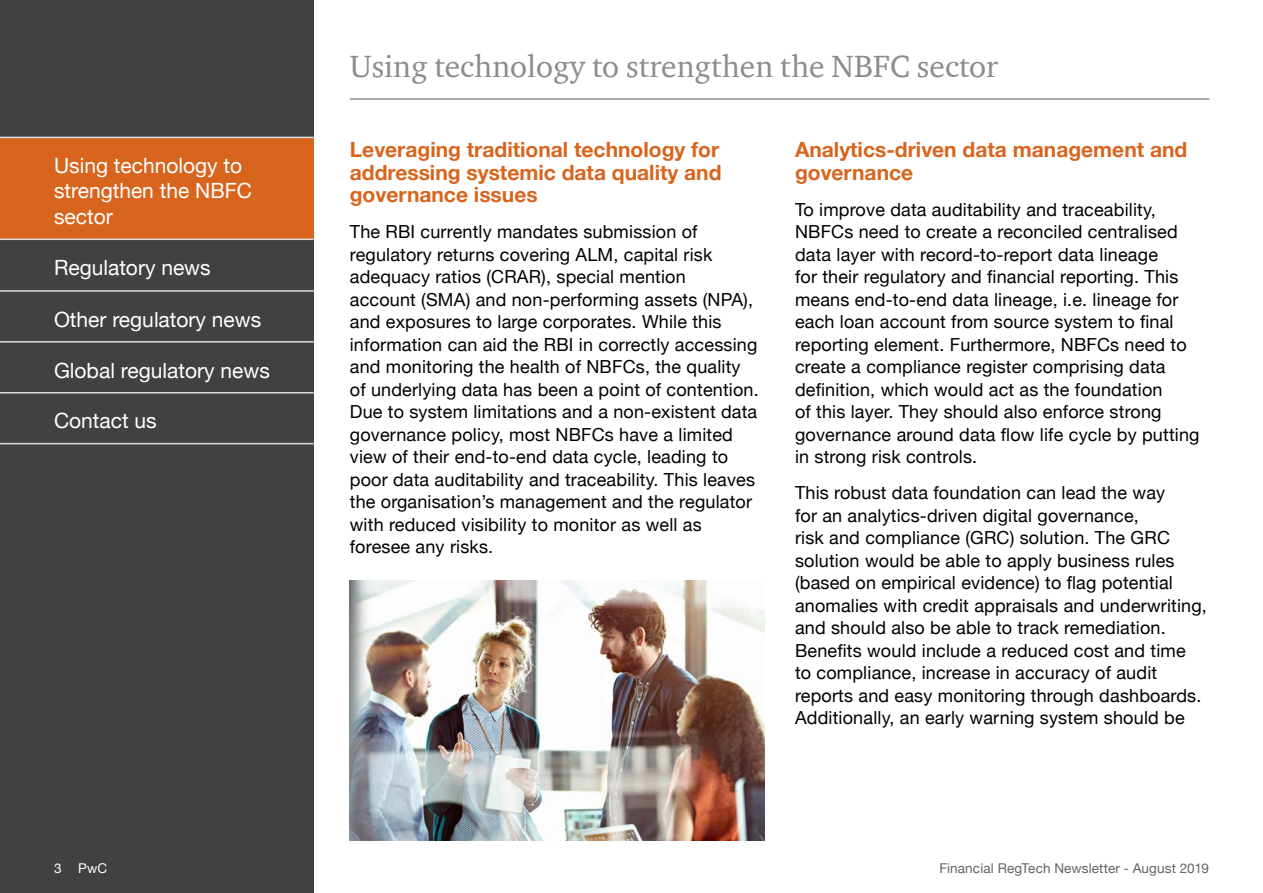
<style>
.page{position:relative;width:1263px;height:893px;background:#fff}
.page>*{position:absolute;margin:0;border:0;box-sizing:border-box;transform-origin:0 0}
.t1{font:31.5px "ITC Charter Com";color:#8a8c8e}
.t2{font:700 21px/22.5px "Helvetica Neue";color:#d8651e;text-align:justify}
.t3{font:21px/25.2px "Helvetica Neue";color:#fff}
.t4{font:18px/22.5px "Helvetica Neue";letter-spacing:.01em;color:#000}
.t5{font:13.5px "Helvetica Neue";letter-spacing:.01em;color:#636466}
.t6{font:13.5px "Helvetica Neue";color:#fff}
</style>
<div class="page">
<div style="left:0;top:0;width:314px;height:893px;background:#414042"></div>
<div style="left:0;top:138px;width:314px;height:101px;background:#d8651e"></div>
<hr style="left:0;top:137px;width:314px;height:1px;background:#dcddde">
<hr style="left:0;top:239px;width:314px;height:1px;background:#dcddde">
<hr style="left:0;top:290px;width:314px;height:2px;background:#dcddde">
<hr style="left:0;top:341px;width:314px;height:2px;background:#dcddde">
<hr style="left:0;top:392px;width:314px;height:1px;background:#dcddde">
<hr style="left:0;top:443px;width:314px;height:1px;background:#dcddde">
<hr style="left:350px;top:98px;width:859px;height:2px;background:#8a8c8e">
<img style="left:350px;top:580px;width:414px;height:260px">
<p class="t3" style="left:54px;top:154px;width:199px">Using technology to strengthen the NBFC sector</p>
<p class="t3" style="left:54px;top:256px;width:158px">Regulatory news</p>
<p class="t3" style="left:54px;top:308px;width:209px">Other regulatory news</p>
<p class="t3" style="left:54px;top:359px;width:217px">Global regulatory news</p>
<p class="t3" style="left:54px;top:410px;width:104px">Contact us</p>
<h1 class="t1" style="left:350px;top:47px;width:650px">Using technology to strengthen the NBFC sector</h1>
<p class="t2" style="left:350px;top:139px;width:373px">Leveraging traditional technology for addressing systemic data quality and governance issues</p>
<p class="t4" style="left:350px;top:221px;width:410px">The RBI currently mandates submission of regulatory returns covering ALM, capital risk adequacy ratios (CRAR), special mention<br>account (SMA) and non-performing assets (NPA), and exposures to large corporates. While this information can aid the RBI in correctly accessing and monitoring the health of NBFCs, the quality of underlying data has been a point of contention.<br>Due to system limitations and a non-existent data governance policy, most NBFCs have a limited view of their end-to-end data cycle, leading to poor data auditability and traceability. This leaves the organisation’s management and the regulator with reduced visibility to monitor as well as foresee any risks.</p>
<p class="t2" style="left:795px;top:139px;width:394px">Analytics-driven data management and governance</p>
<p class="t4" style="left:795px;top:199px;width:406px">To improve data auditability and traceability, NBFCs need to create a reconciled centralised data layer with record-to-report data lineage<br>for their regulatory and financial reporting. This means end-to-end data lineage, i.e. lineage for each loan account from source system to final reporting element. Furthermore, NBFCs need to create a compliance register comprising data definition, which would act as the foundation<br>of this layer. They should also enforce strong governance around data flow life cycle by putting in strong risk controls.</p>
<p class="t4" style="left:795px;top:482px;width:413px">This robust data foundation can lead the way<br>for an analytics-driven digital governance,<br>risk and compliance (GRC) solution. The GRC solution would be able to apply business rules (based on empirical evidence) to flag potential anomalies with credit appraisals and underwriting, and should also be able to track remediation.<br>Benefits would include a reduced cost and time<br>to compliance, increase in accuracy of audit reports and easy monitoring through dashboards.<br>Additionally, an early warning system should be</p>
<p class="t6" style="left:54px;top:858px;width:55px">3 PwC</p>
<p class="t5" style="left:939px;top:858px;width:271px">Financial RegTech Newsletter - August 2019</p>
</div>
